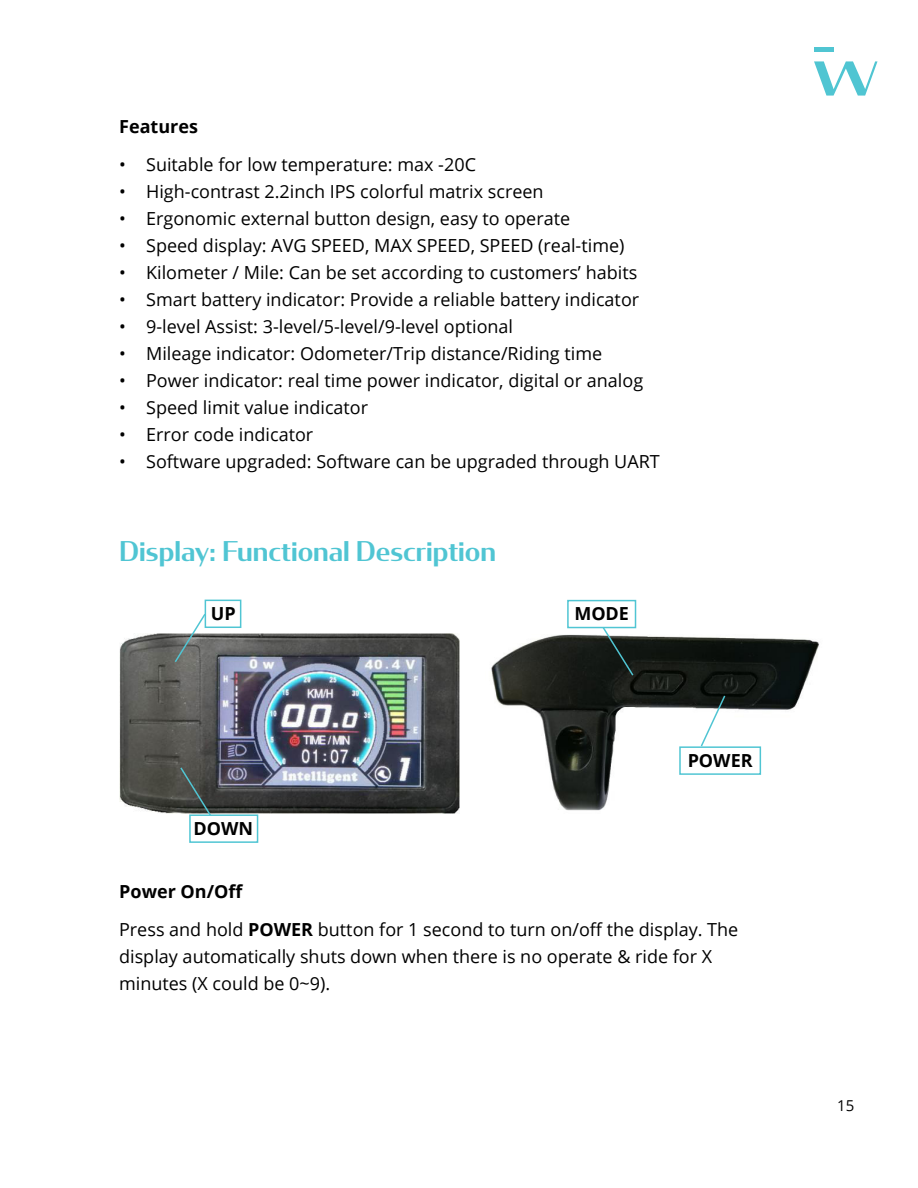
<style>
.page{position:relative;width:918px;height:1188px;background:#fff}
.page>*{position:absolute;margin:0;border:0;box-sizing:border-box;transform-origin:0 0}
.t1{font:500 27px "Condor";color:#50c5d3}
.t2{font:18px/38.1px "Open Sans";color:#000}
.t3{font:700 18px "Open Sans";color:#000}
.t4{font:15px "Open Sans";color:#000}
.s1{font-weight:700}
</style>
<div class="page">
<svg style="left:814px;top:61px;width:64px;height:35px"></svg>
<div style="left:814px;top:47px;width:20px;height:5px;background:#50c5d2"></div>
<img style="left:119px;top:634px;width:340px;height:179px">
<img style="left:491px;top:634px;width:328px;height:177px">
<div style="left:205px;top:600px;width:36px;height:28px;border:2px solid #50c5d3"></div>
<div style="left:189px;top:814px;width:69px;height:29px;border:2px solid #50c5d3"></div>
<div style="left:567px;top:600px;width:69px;height:28px;border:2px solid #50c5d3"></div>
<div style="left:679px;top:746px;width:82px;height:29px;border:2px solid #50c5d3"></div>
<svg style="left:173px;top:612px;width:34px;height:52px"></svg>
<svg style="left:179px;top:766px;width:34px;height:52px;background:#525a57"></svg>
<svg style="left:699px;top:694px;width:28px;height:54px"></svg>
<svg style="left:601px;top:625px;width:34px;height:52px;background:#434f4d"></svg>
<p class="t3" style="left:119px;top:114px;width:80px">Features</p>
<p class="t2" style="left:119px;top:145px;width:358px">• Suitable for low temperature: max -20C</p>
<p class="t2" style="left:119px;top:172px;width:426px">• High-contrast 2.2inch IPS colorful matrix screen</p>
<p class="t2" style="left:119px;top:199px;width:453px">• Ergonomic external button design, easy to operate</p>
<p class="t2" style="left:119px;top:226px;width:507px">• Speed display: AVG SPEED, MAX SPEED, SPEED (real-time)</p>
<p class="t2" style="left:119px;top:253px;width:520px">• Kilometer / Mile: Can be set according to customers’ habits</p>
<p class="t2" style="left:119px;top:280px;width:522px">• Smart battery indicator: Provide a reliable battery indicator</p>
<p class="t2" style="left:119px;top:307px;width:396px">• 9-level Assist: 3-level/5-level/9-level optional</p>
<p class="t2" style="left:119px;top:334px;width:485px">• Mileage indicator: Odometer/Trip distance/Riding time</p>
<p class="t2" style="left:119px;top:361px;width:526px">• Power indicator: real time power indicator, digital or analog</p>
<p class="t2" style="left:119px;top:388px;width:251px">• Speed limit value indicator</p>
<p class="t2" style="left:119px;top:415px;width:196px">• Error code indicator</p>
<p class="t2" style="left:119px;top:442px;width:542px">• Software upgraded: Software can be upgraded through UART</p>
<h1 class="t1" style="left:119px;top:534px;width:378px">Display: Functional Description</h1>
<p class="t3" style="left:211px;top:601px;width:26px">UP</p>
<p class="t3" style="left:193px;top:816px;width:61px">DOWN</p>
<p class="t3" style="left:574px;top:601px;width:56px">MODE</p>
<p class="t3" style="left:688px;top:748px;width:66px">POWER</p>
<p class="t2" style="left:119px;top:872px;width:621px"><span class="s1">Power On/Off<br></span>Press and hold <span class="s1">POWER</span> button for 1 second to turn on/off the display. The</p>
<p class="t2" style="left:119px;top:942px;width:595px;line-height:27px">display automatically shuts down when there is no operate &amp; ride for X minutes (X could be 0~9).</p>
<p class="t4" style="left:837px;top:1096px;width:19px">15</p>
</div>
